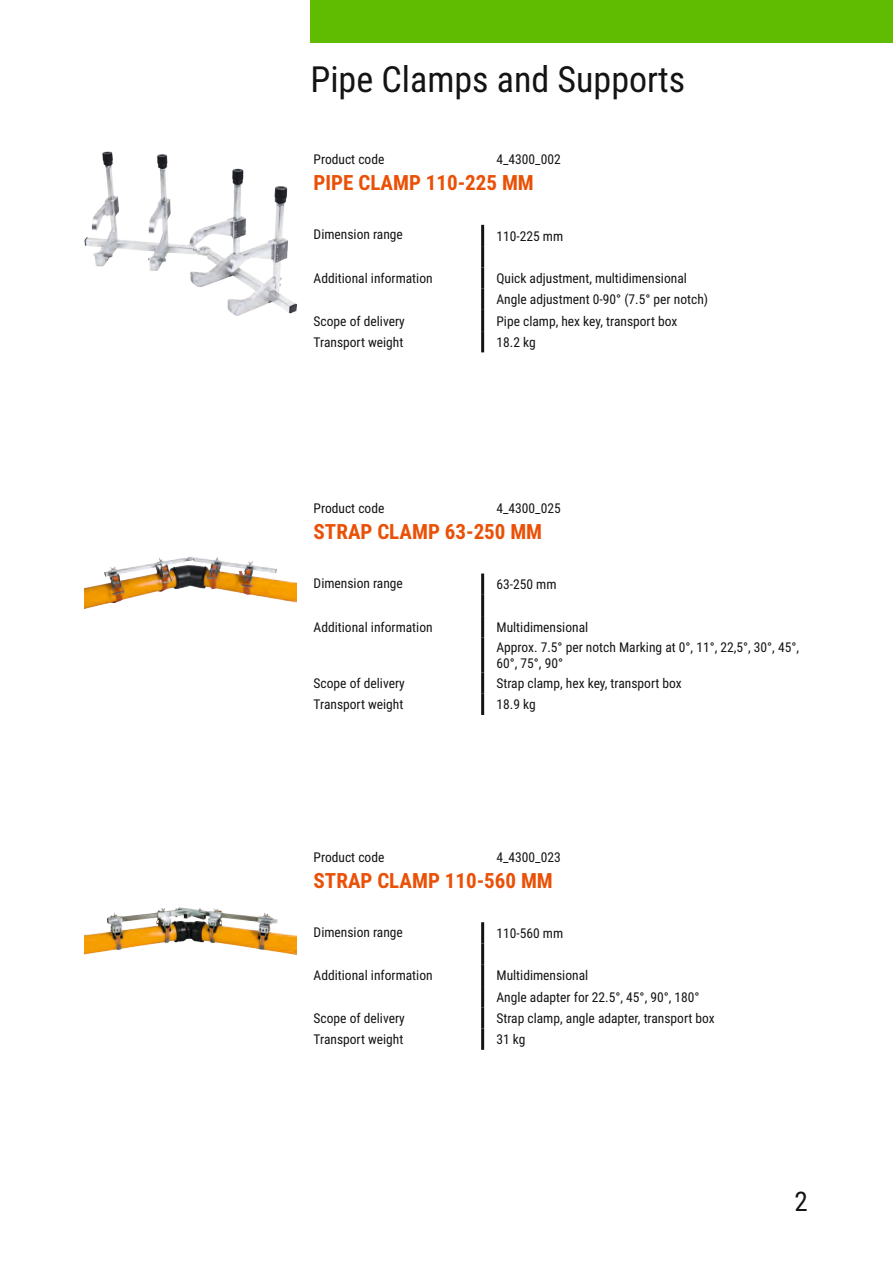
<style>
.page{position:relative;width:893px;height:1263px;background:#fff}
.page>*{position:absolute;margin:0;border:0;box-sizing:border-box;transform-origin:0 0}
.t1{font:36px "Roboto Condensed";color:#131413}
.t2{font:27px "Roboto Condensed";color:#131413}
.t3{font:700 21px "Roboto Condensed";color:#ea5006}
.t4{font:13.5px/21.3px "Roboto Condensed";color:#131413}
</style>
<div class="page">
<img style="left:84px;top:151px;width:213px;height:165px">
<hr style="left:481px;top:225px;width:3px;height:21px;background:#131413">
<hr style="left:481px;top:246px;width:3px;height:21px;background:#131413">
<hr style="left:481px;top:267px;width:3px;height:22px;background:#131413">
<hr style="left:481px;top:289px;width:3px;height:21px;background:#131413">
<hr style="left:481px;top:310px;width:3px;height:21px;background:#131413">
<hr style="left:481px;top:331px;width:3px;height:21px;background:#131413">
<div style="left:310px;top:0;width:583px;height:43px;background:#5fbc00"></div>
<img style="left:84px;top:556px;width:213px;height:52px">
<hr style="left:481px;top:573px;width:3px;height:22px;background:#131413">
<hr style="left:481px;top:595px;width:3px;height:21px;background:#131413">
<hr style="left:481px;top:616px;width:3px;height:21px;background:#131413">
<hr style="left:481px;top:637px;width:3px;height:35px;background:#131413">
<hr style="left:481px;top:672px;width:3px;height:22px;background:#131413">
<hr style="left:481px;top:694px;width:3px;height:21px;background:#131413">
<img style="left:84px;top:908px;width:213px;height:46px">
<hr style="left:481px;top:922px;width:3px;height:21px;background:#131413">
<hr style="left:481px;top:943px;width:3px;height:22px;background:#131413">
<hr style="left:481px;top:965px;width:3px;height:21px;background:#131413">
<hr style="left:481px;top:986px;width:3px;height:21px;background:#131413">
<hr style="left:481px;top:1007px;width:3px;height:21px;background:#131413">
<hr style="left:481px;top:1028px;width:3px;height:22px;background:#131413">
<h1 class="t1" style="left:310px;top:54px;width:376px">Pipe Clamps and Supports</h1>
<p class="t4" style="left:314px;top:148px;width:72px">Product code</p>
<p class="t4" style="left:496px;top:148px;width:66px">4_4300_002</p>
<h3 class="t3" style="left:314px;top:168px;width:222px">PIPE CLAMP 110-225 MM</h3>
<p class="t4" style="left:314px;top:223px;width:91px">Dimension range</p>
<p class="t4" style="left:496px;top:225px;width:68px">110-225 mm</p>
<p class="t4" style="left:314px;top:267px;width:121px">Additional information</p>
<p class="t4" style="left:496px;top:267px;width:213px">Quick adjustment, multidimensional<br>Angle adjustment 0-90° (7.5° per notch)</p>
<p class="t4" style="left:314px;top:310px;width:93px">Scope of delivery</p>
<p class="t4" style="left:496px;top:310px;width:182px">Pipe clamp, hex key, transport box</p>
<p class="t4" style="left:314px;top:331px;width:91px">Transport weight</p>
<p class="t4" style="left:496px;top:331px;width:41px">18.2 kg</p>
<p class="t4" style="left:314px;top:497px;width:72px">Product code</p>
<p class="t4" style="left:496px;top:497px;width:66px">4_4300_025</p>
<h3 class="t3" style="left:314px;top:517px;width:230px">STRAP CLAMP 63-250 MM</h3>
<p class="t4" style="left:314px;top:572px;width:91px">Dimension range</p>
<p class="t4" style="left:496px;top:573px;width:62px">63-250 mm</p>
<p class="t4" style="left:314px;top:616px;width:121px">Additional information</p>
<p class="t4" style="left:496px;top:616px;width:304px;line-height:20px">Multidimensional<br>Approx. 7.5° per notch Marking at 0°, 11°, 22,5°, 30°, 45°,</p>
<p class="t4" style="left:496px;top:652px;width:68px">60°, 75°, 90°</p>
<p class="t4" style="left:314px;top:672px;width:93px">Scope of delivery</p>
<p class="t4" style="left:496px;top:672px;width:187px">Strap clamp, hex key, transport box</p>
<p class="t4" style="left:314px;top:693px;width:91px">Transport weight</p>
<p class="t4" style="left:496px;top:693px;width:41px">18.9 kg</p>
<p class="t4" style="left:314px;top:846px;width:72px">Product code</p>
<p class="t4" style="left:496px;top:846px;width:66px">4_4300_023</p>
<h3 class="t3" style="left:314px;top:865px;width:241px">STRAP CLAMP 110-560 MM</h3>
<p class="t4" style="left:314px;top:921px;width:91px">Dimension range</p>
<p class="t4" style="left:496px;top:922px;width:68px">110-560 mm</p>
<p class="t4" style="left:314px;top:964px;width:121px">Additional information</p>
<p class="t4" style="left:496px;top:964px;width:205px">Multidimensional<br>Angle adapter for 22.5°, 45°, 90°, 180°</p>
<p class="t4" style="left:314px;top:1007px;width:93px">Scope of delivery</p>
<p class="t4" style="left:496px;top:1007px;width:220px">Strap clamp, angle adapter, transport box</p>
<p class="t4" style="left:314px;top:1028px;width:91px">Transport weight</p>
<p class="t4" style="left:496px;top:1028px;width:31px">31 kg</p>
<h2 class="t2" style="left:795px;top:1182px;width:15px">2</h2>
</div>
